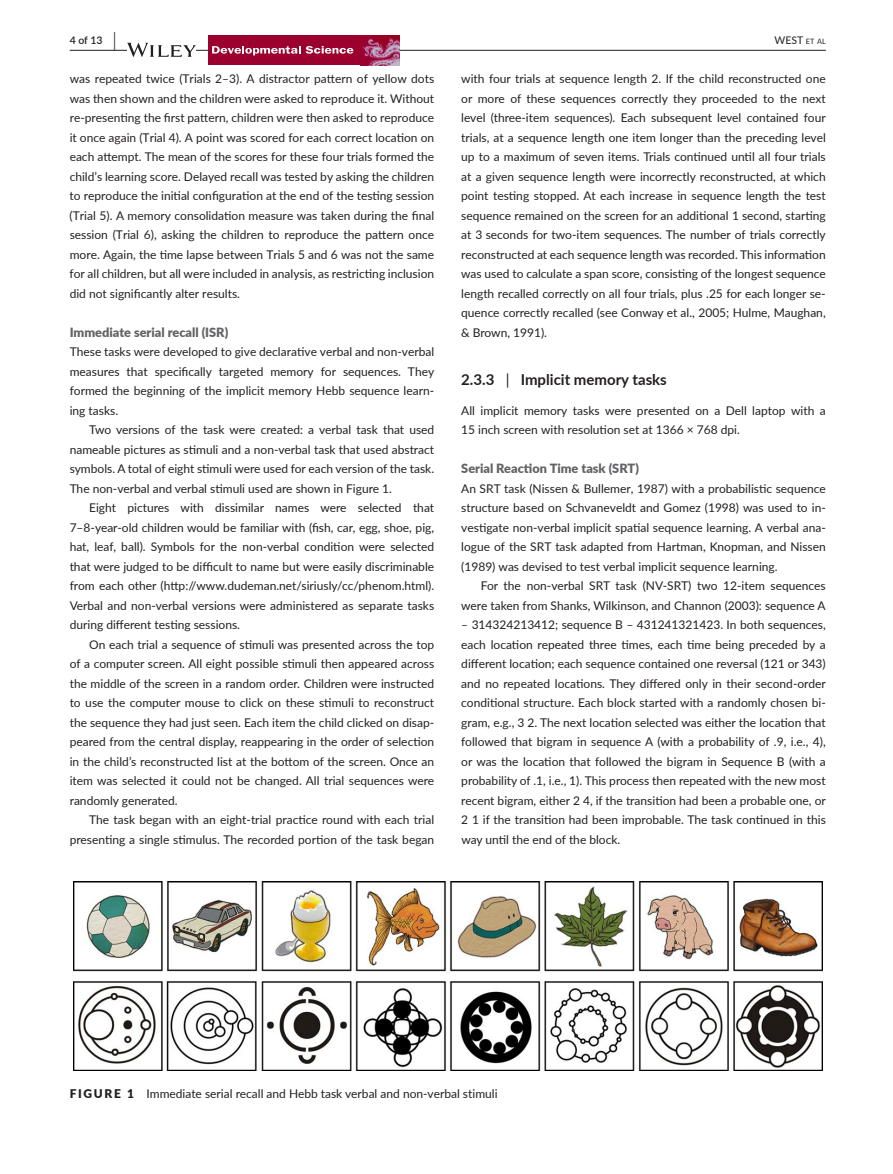
<style>
.page{position:relative;width:893px;height:1174px;background:#fff}
.page>*{position:absolute;margin:0;border:0;box-sizing:border-box;transform-origin:0 0}
.t1{font:700 15px "Lato";color:#231f20}
.t2{font:900 12.75px "Lato";color:#636366}
.t3{font:12px/19.5px "Lato";color:#231f20;text-align:justify}
.t4{font:10.5px "Lato";color:#231f20}
.t5{font:600 10.5px "Lato";color:#231f20}
.s1{font-size:19.5px}
.s2{font-size:7.35px}
.s3{font-weight:400}
.s4{font-weight:900}
</style>
<div class="page">
<hr style="left:70px;top:50px;width:756px;height:1px;background:#231f20">
<svg style="left:127px;top:43px;width:69px;height:14px"></svg>
<div style="left:208px;top:35px;width:192px;height:30px;background:#9c002f"></div>
<img style="left:363px;top:35px;width:37px;height:30px">
<svg style="left:212px;top:46px;width:141px;height:9px"></svg>
<img style="left:74px;top:881px;width:748px;height:189px">
<p class="t5" style="left:70px;top:33px;width:48px">4 of 13 <span class="s1">|</span></p>
<p class="t4" style="left:775px;top:33px;width:53px">WEST <span class="s2">et al</span></p>
<p class="t3" style="left:70px;top:68px;width:366px">was repeated twice (Trials 2–3). A distractor pattern of yellow dots was then shown and the children were asked to reproduce it. Without re-presenting the first pattern, children were then asked to reproduce it once again (Trial 4). A point was scored for each correct location on each attempt. The mean of the scores for these four trials formed the child’s learning score. Delayed recall was tested by asking the children to reproduce the initial configuration at the end of the testing session (Trial 5). A memory consolidation measure was taken during the final session (Trial 6), asking the children to reproduce the pattern once more. Again, the time lapse between Trials 5 and 6 was not the same for all children, but all were included in analysis, as restricting inclusion did not significantly alter results.</p>
<p class="t2" style="left:70px;top:322px;width:160px">Immediate serial recall (ISR)</p>
<p class="t3" style="left:70px;top:341px;width:366px">These tasks were developed to give declarative verbal and non-verbal measures that specifically targeted memory for sequences. They formed the beginning of the implicit memory Hebb sequence learn&shy;ing tasks.</p>
<p class="t3" style="left:70px;top:419px;width:366px;text-indent:20px">Two versions of the task were created: a verbal task that used nameable pictures as stimuli and a non-verbal task that used abstract symbols. A total of eight stimuli were used for each version of the task.<br>The non-verbal and verbal stimuli used are shown in Figure 1.</p>
<p class="t3" style="left:70px;top:497px;width:366px;text-indent:20px">Eight pictures with dissimilar names were selected that 7–8-year-old children would be familiar with (fish, car, egg, shoe, pig, hat, leaf, ball). Symbols for the non-verbal condition were selected that were judged to be difficult to name but were easily discriminable from each other (http://www.dudeman.net/siriusly/cc/phenom.html).<br>Verbal and non-verbal versions were administered as separate tasks during different testing sessions.</p>
<p class="t3" style="left:70px;top:634px;width:366px;text-indent:19px">On each trial a sequence of stimuli was presented across the top of a computer screen. All eight possible stimuli then appeared across the middle of the screen in a random order. Children were instructed to use the computer mouse to click on these stimuli to reconstruct the sequence they had just seen. Each item the child clicked on disap&shy;peared from the central display, reappearing in the order of selection in the child’s reconstructed list at the bottom of the screen. Once an item was selected it could not be changed. All trial sequences were randomly generated.</p>
<p class="t3" style="left:70px;top:809px;width:366px;text-align:right">The task began with an eight-trial practice round with each trial presenting a single stimulus. The recorded portion of the task began</p>
<p class="t3" style="left:461px;top:68px;width:366px">with four trials at sequence length 2. If the child reconstructed one or more of these sequences correctly they proceeded to the next level (three-item sequences). Each subsequent level contained four trials, at a sequence length one item longer than the preceding level up to a maximum of seven items. Trials continued until all four trials at a given sequence length were incorrectly reconstructed, at which point testing stopped. At each increase in sequence length the test sequence remained on the screen for an additional 1 second, starting at 3 seconds for two-item sequences. The number of trials correctly reconstructed at each sequence length was recorded. This information was used to calculate a span score, consisting of the longest sequence length recalled correctly on all four trials, plus .25 for each longer se&shy;quence correctly recalled (see Conway et al., 2005; Hulme, Maughan, &amp; Brown, 1991).</p>
<p class="t1" style="left:461px;top:369px;width:207px">2.3.3 <span class="s3">|</span> Implicit memory tasks</p>
<p class="t3" style="left:461px;top:400px;width:366px">All implicit memory tasks were presented on a Dell laptop with a<br>15 inch screen with resolution set at 1366 × 768 dpi.</p>
<p class="t2" style="left:461px;top:459px;width:179px">Serial Reaction Time task (SRT)</p>
<p class="t3" style="left:461px;top:478px;width:366px">An SRT task (Nissen &amp; Bullemer, 1987) with a probabilistic sequence structure based on Schvaneveldt and Gomez (1998) was used to in&shy;vestigate non-verbal implicit spatial sequence learning. A verbal ana&shy;logue of the SRT task adapted from Hartman, Knopman, and Nissen (1989) was devised to test verbal implicit sequence learning.</p>
<p class="t3" style="left:461px;top:575px;width:366px;text-align:right">For the non-verbal SRT task (NV-SRT) two 12-item sequences were taken from Shanks, Wilkinson, and Channon (2003): sequence A</p>
<p class="t3" style="left:461px;top:614px;width:366px">– 314324213412; sequence B – 431241321423. In both sequences, each location repeated three times, each time being preceded by a different location; each sequence contained one reversal (121 or 343) and no repeated locations. They differed only in their second-order conditional structure. Each block started with a randomly chosen bi&shy;gram, e.g., 3 2. The next location selected was either the location that followed that bigram in sequence A (with a probability of .9, i.e., 4), or was the location that followed the bigram in Sequence B (with a probability of .1, i.e., 1). This process then repeated with the new most recent bigram, either 2 4, if the transition had been a probable one, or 2 1 if the transition had been improbable. The task continued in this way until the end of the block.</p>
<p class="t3" style="left:70px;top:1083px;width:429px"><span class="s4">FIGURE 1</span> Immediate serial recall and Hebb task verbal and non-verbal stimuli</p>
</div>
